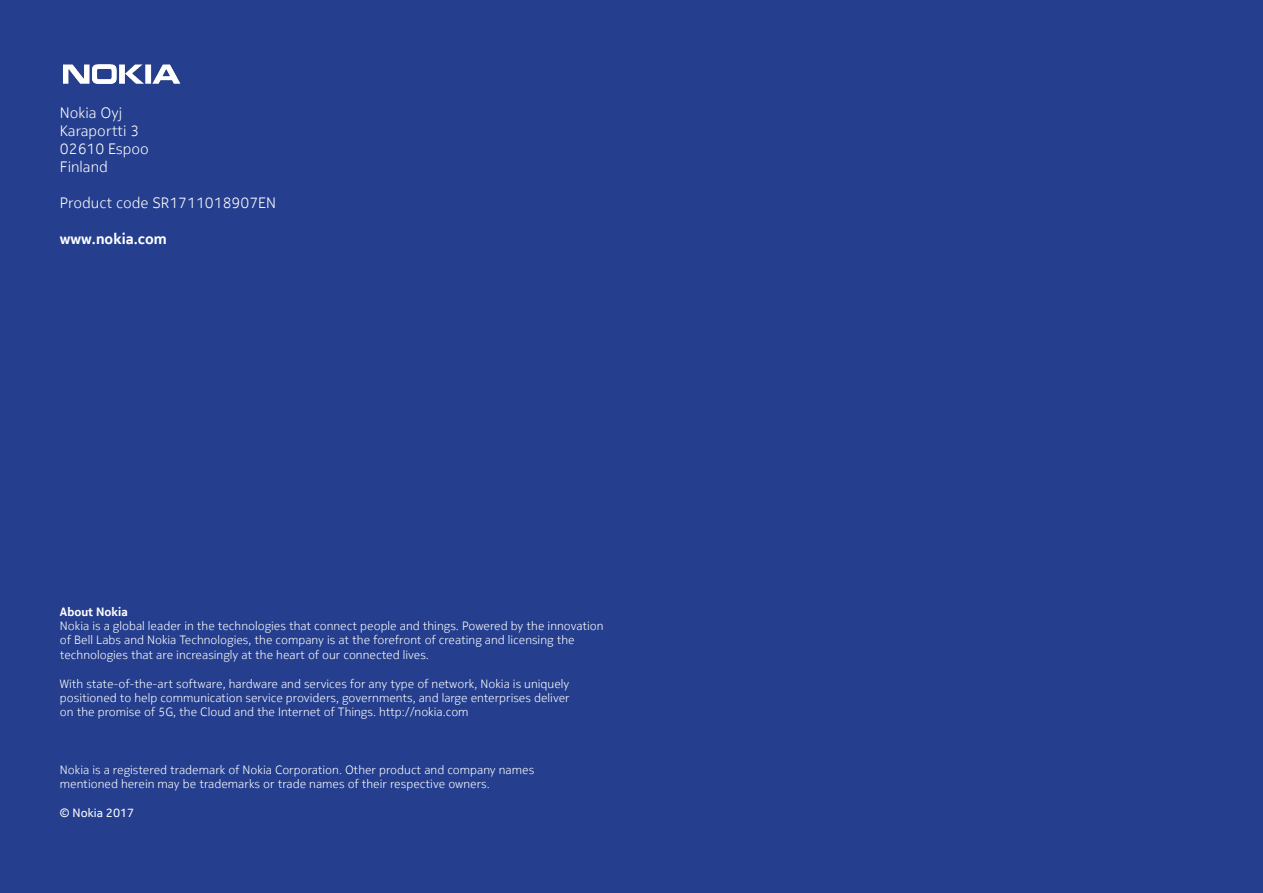
<style>
.page{position:relative;width:1263px;height:893px;background:#253f8e}
.page>*{position:absolute;margin:0;border:0;box-sizing:border-box;transform-origin:0 0}
.t1{font:300 15px "Nokia Pure Text";color:#fff}
.t2{font:700 15px "Nokia Pure Text";color:#fff}
.t3{font:300 12px "Nokia Pure Text";color:#fff}
.t4{font:700 12px "Nokia Pure Text";color:#fff}
.t5{font:12px "Nokia Pure Text";color:#fff}
</style>
<div class="page">
<img style="left:63px;top:64px;width:118px;height:20px">
<p class="t1" style="left:60px;top:103px;width:64px">Nokia Oyj</p>
<p class="t1" style="left:60px;top:121px;width:81px">Karaportti 3</p>
<p class="t1" style="left:60px;top:139px;width:91px">02610 Espoo</p>
<p class="t1" style="left:60px;top:157px;width:49px">Finland</p>
<p class="t1" style="left:60px;top:193px;width:218px">Product code SR1711018907EN</p>
<p class="t2" style="left:60px;top:229px;width:108px">www.nokia.com</p>
<p class="t4" style="left:60px;top:604px;width:69px">About Nokia</p>
<p class="t3" style="left:60px;top:618px;width:545px">Nokia is a global leader in the technologies that connect people and things. Powered by the innovation</p>
<p class="t3" style="left:60px;top:632px;width:516px">of Bell Labs and Nokia Technologies, the company is at the forefront of creating and licensing the</p>
<p class="t3" style="left:60px;top:647px;width:370px">technologies that are increasingly at the heart of our connected lives.</p>
<p class="t3" style="left:60px;top:676px;width:511px">With state-of-the-art software, hardware and services for any type of network, Nokia is uniquely</p>
<p class="t3" style="left:60px;top:690px;width:511px">positioned to help communication service providers, governments, and large enterprises deliver</p>
<p class="t3" style="left:60px;top:704px;width:410px">on the promise of 5G, the Cloud and the Internet of Things. http://nokia.com</p>
<p class="t3" style="left:60px;top:762px;width:476px">Nokia is a registered trademark of Nokia Corporation. Other product and company names</p>
<p class="t3" style="left:60px;top:776px;width:431px">mentioned herein may be trademarks or trade names of their respective owners.</p>
<p class="t5" style="left:60px;top:805px;width:76px">© Nokia 2017</p>
</div>
